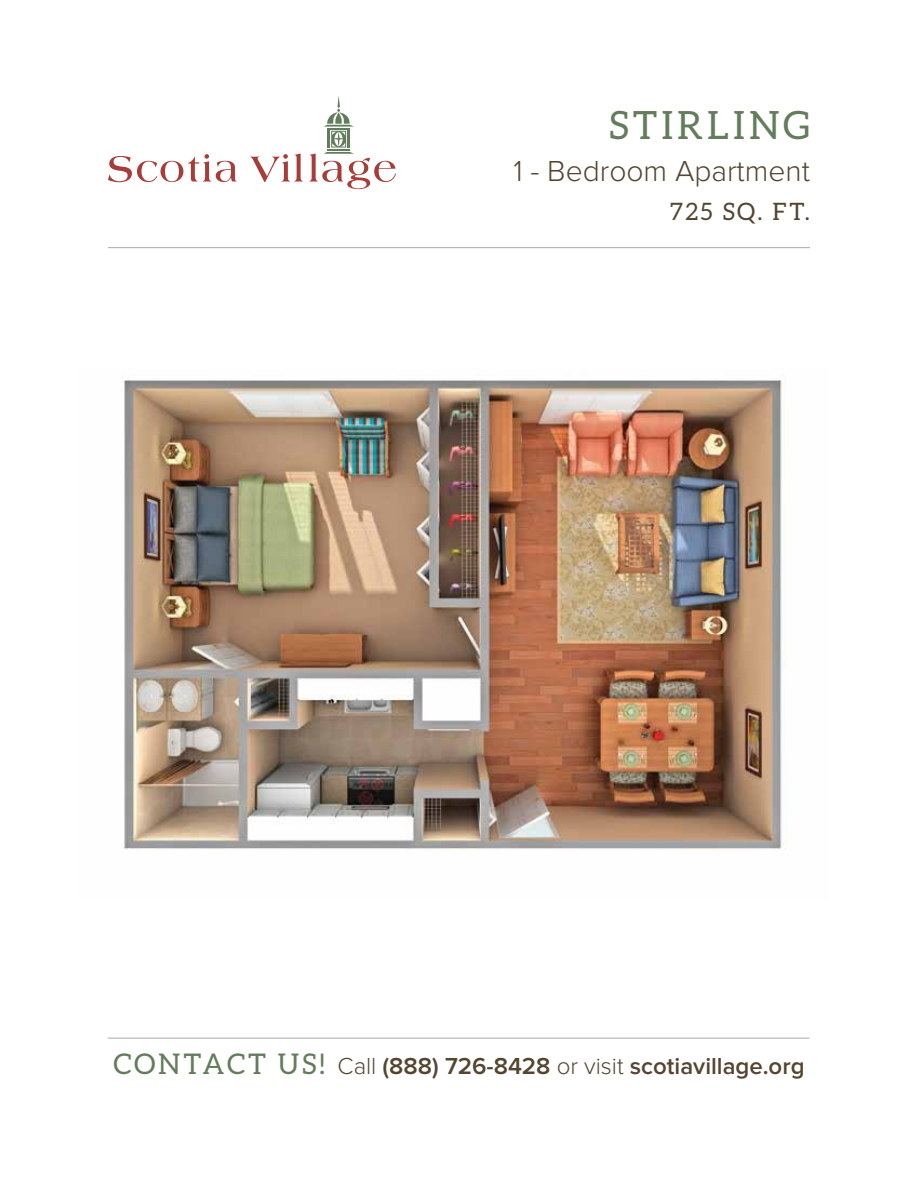
<style>
.page{position:relative;width:918px;height:1188px;background:#fff}
.page>*{position:absolute;margin:0;border:0;box-sizing:border-box;transform-origin:0 0}
.t1{font:39px "Aleo";letter-spacing:.1em;color:#637d5c}
.t2{font:300 30px "Proxima Nova";color:#544430}
.t3{font:600 24px "Proxima Nova";color:#544430}
.t4{font:24px "Aleo";letter-spacing:.1em;color:#544430}
.s1{font-family:"Aleo";font-weight:400;font-size:28.5px;color:#637d5c}
.s2{font-weight:300}
</style>
<div class="page">
<hr style="left:108px;top:1038px;width:702px;height:1px;background:#a7a9ac">
<hr style="left:108px;top:247px;width:702px;height:1px;background:#a7a9ac">
<svg style="left:108px;top:154px;width:129px;height:28px"></svg>
<svg style="left:250px;top:153px;width:53px;height:29px"></svg>
<svg style="left:309px;top:96px;width:87px;height:93px"></svg>
<img style="left:122px;top:379px;width:665px;height:471px">
<h1 class="t1" style="left:609px;top:103px;width:202px">STIRLING</h1>
<p class="t2" style="left:513px;top:154px;width:298px">1 - Bedroom Apartment</p>
<p class="t4" style="left:670px;top:198px;width:141px">725 SQ. FT.</p>
<p class="t3" style="left:113px;top:1052px;width:693px"><span class="s1">CONTACT US!</span> <span class="s2">Call</span> (888) 726-8428 <span class="s2">or visit</span> scotiavillage.org</p>
</div>
